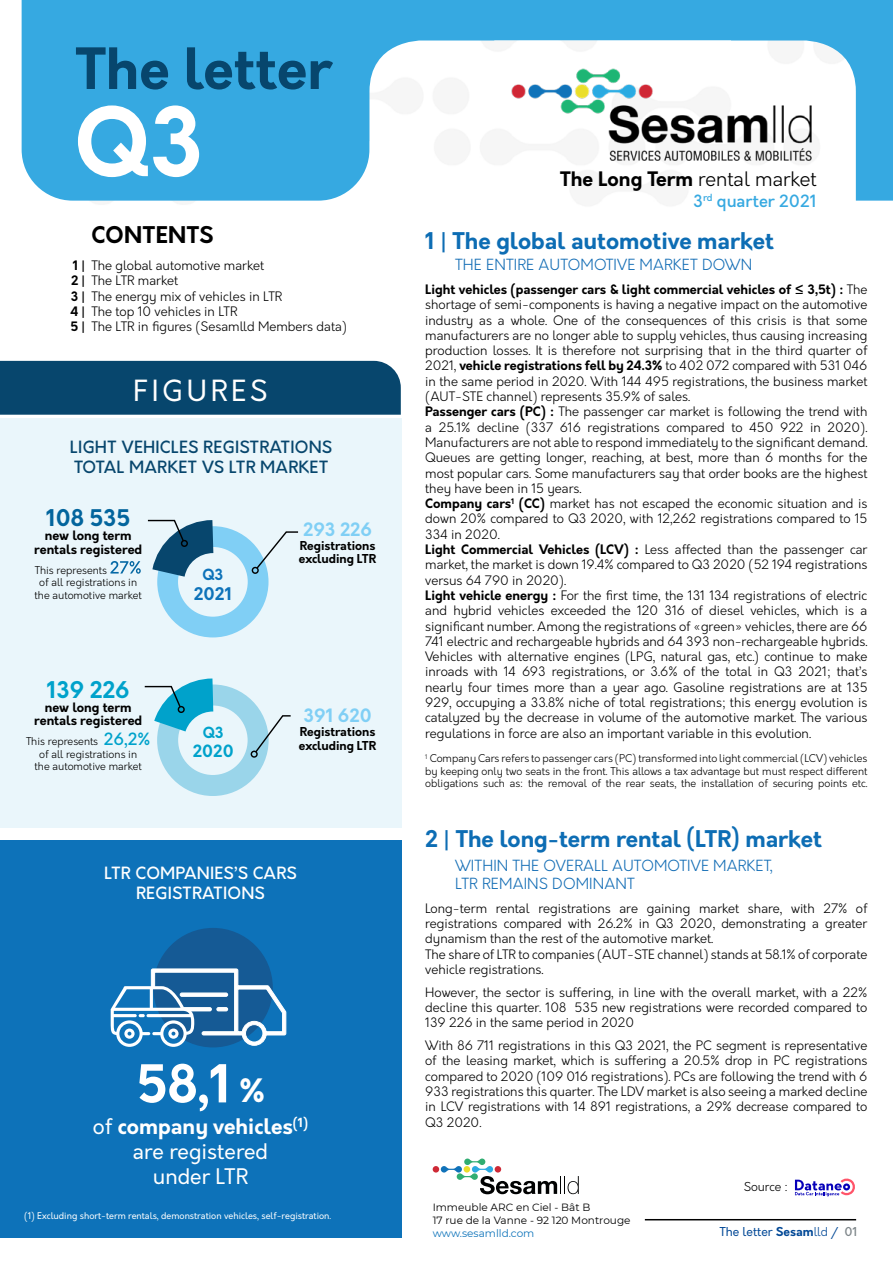
<style>
.page{position:relative;width:893px;height:1263px;background:#fff}
.page>*{position:absolute;margin:0;border:0;box-sizing:border-box;transform-origin:0 0}
.t1{font:700 93px "Orkney";color:#fff}
.t2{font:700 55.5px "Orkney";color:#07466d}
.t3{font:700 51px "Orkney";color:#fff}
.t4{font:28.5px "Orkney";letter-spacing:.12em;color:#fff}
.t5{font:700 22.5px "Orkney";color:#0d6db4}
.t6{font:700 22.5px "Orkney";letter-spacing:.01em;color:#000}
.t7{font:700 22.5px "Orkney";color:#03659d}
.t8{font:700 22.5px "Orkney";color:#00a2cb}
.t9{font:21px/25.2px "Orkney";color:#fff;text-align:center}
.t10{font:300 19.5px "Orkney";color:#000}
.t11{font:700 18px "Orkney";color:#80cff5}
.t12{font:700 17.1px "Orkney";color:#0d72b9}
.t13{font:500 16.5px/19.8px "Orkney";letter-spacing:.01em;color:#07466d}
.t14{font:500 16.5px/19.8px "Orkney";letter-spacing:.01em;color:#fff;text-align:center}
.t15{font:500 16.5px "Orkney";color:#36a9e1}
.t16{font:700 16.5px "Orkney";color:#00a2cb}
.t17{font:300 15px/18px "Orkney";letter-spacing:.01em;color:#136db5}
.t18{font:700 15px "Orkney";color:#00a2cb}
.t19{font:700 15px "Orkney";color:#0d72b9}
.t20{font:300 12.75px/15.3px "Orkney";color:#000}
.t21{font:700 12.75px/15.3px "Orkney";color:#000;text-align:justify}
.t22{font:700 12.6px/14px "Orkney";color:#000;text-align:center}
.t23{font:700 12px/14px "Orkney";color:#000}
.t24{font:12px "Orkney";color:#024896}
.t25{font:300 12px "Orkney";color:#000}
.t26{font:300 10.5px/12.6px "Orkney";color:#000;text-align:center}
.t27{font:10.5px/12.6px "Montserrat";color:#000}
.t28{font:10.5px "Montserrat";color:#0d73ba}
.t29{font:9px "Orkney";color:#fff}
.s1{font-weight:500;font-size:16.5px;color:#fff}
.s2{font-weight:500;font-size:16.5px;color:#00a2cb}
.s3{font-size:31.5px}
.s4{font-weight:700}
.s5{font-size:21px}
.s6{font-weight:300}
.s7{font-weight:500;color:#7e868a}
</style>
<div class="page">
<div style="left:0;top:361px;width:401px;height:54px;background:#07466d"></div>
<div style="left:0;top:840px;width:401px;height:397px;background:#0d72b9"></div>
<div style="left:0;top:418px;width:401px;height:410px;background:#eaf6fb"></div>
<hr style="left:645px;top:1219px;width:211px;height:1px;background:#000">
<svg style="left:795px;top:1178px;width:60px;height:18px"></svg>
<div style="left:157px;top:526px;width:111px;height:111px;border:21px solid #80cff5;border-radius:50%"></div>
<div style="left:157px;top:684px;width:112px;height:112px;border:21px solid #9ad5ea;border-radius:50%"></div>
<svg style="left:255px;top:531px;width:44px;height:39px"></svg>
<div style="left:252px;top:567px;width:7px;height:7px;border:1px solid #000;border-radius:50%"></div>
<svg style="left:254px;top:714px;width:37px;height:40px"></svg>
<div style="left:251px;top:751px;width:7px;height:7px;border:1px solid #000;border-radius:50%"></div>
<svg style="left:147px;top:519px;width:99px;height:93px"></svg>
<div style="left:181px;top:540px;width:7px;height:7px;border:1px solid #000;border-radius:50%"></div>
<svg style="left:144px;top:678px;width:102px;height:90px"></svg>
<div style="left:178px;top:706px;width:7px;height:7px;border:1px solid #000;border-radius:50%"></div>
<div style="left:153px;top:928px;width:120px;height:119px;background:#155a95;border-radius:50%"></div>
<svg style="left:111px;top:968px;width:175px;height:79px"></svg>
<svg style="left:433px;top:1158px;width:146px;height:36px"></svg>
<svg style="left:22px;top:0;width:871px;height:201px;fill:#36a9e1"></svg>
<img style="left:509px;top:63px;width:308px;height:106px">
<h2 class="t2" style="left:75px;top:31px;width:259px">The letter</h2>
<h1 class="t1" style="left:74px;top:80px;width:131px">Q3</h1>
<h3 class="t6" style="left:91px;top:220px;width:124px">CONTENTS</h3>
<p class="t20" style="left:91px;top:258px;width:257px">The global automotive market<br>The LTR market<br>The energy mix of vehicles in LTR<br>The top 10 vehicles in LTR<br>The LTR in figures (Sesamlld Members data)</p>
<p class="t21" style="left:70px;top:258px;width:16px">1 | 2 | 3 | 4 | 5 |</p>
<h3 class="t4" style="left:133px;top:372px;width:136px">FIGURES</h3>
<p class="t13" style="left:70px;top:438px;width:264px">LIGHT VEHICLES REGISTRATIONS<br>TOTAL MARKET VS LTR MARKET</p>
<h3 class="t7" style="left:46px;top:503px;width:86px">108 535</h3>
<p class="t22" style="left:34px;top:529px;width:110px">new long term rentals registered</p>
<p class="t26" style="left:35px;top:564px;width:109px">This represents <span class="s1">27% </span>of all registrations in the automotive market</p>
<h3 class="t11" style="left:303px;top:517px;width:70px">293 226</h3>
<p class="t23" style="left:299px;top:538px;width:79px">Registrations excluding LTR</p>
<p class="t19" style="left:203px;top:564px;width:22px">Q3</p>
<h3 class="t12" style="left:194px;top:582px;width:40px">2021</h3>
<h3 class="t8" style="left:47px;top:674px;width:85px">139 226</h3>
<p class="t22" style="left:34px;top:700px;width:110px">new long term rentals registered</p>
<p class="t26" style="left:26px;top:735px;width:126px">This represents <span class="s2">26,2% </span>of all registrations in<br>the automotive market</p>
<p class="t18" style="left:203px;top:722px;width:22px">Q3</p>
<p class="t16" style="left:193px;top:740px;width:42px">2020</p>
<h3 class="t11" style="left:304px;top:704px;width:70px">391 620</h3>
<p class="t23" style="left:299px;top:725px;width:79px">Registrations excluding LTR</p>
<p class="t14" style="left:104px;top:864px;width:194px">LTR COMPANIES’S CARS<br>REGISTRATIONS</p>
<h3 class="t3" style="left:136px;top:1049px;width:130px">58,1 <span class="s3">%</span></h3>
<h3 class="t9" style="left:93px;top:1114px;width:217px">of <span class="s4">company vehicles</span><sup>(1) </sup>are registered<br>under LTR</h3>
<p class="t29" style="left:24px;top:1209px;width:309px">(1) Excluding short-term rentals, demonstration vehicles, self-registration.</p>
<h3 class="t10" style="left:560px;top:166px;width:258px"><span class="s4">The Long Term</span> rental market</h3>
<p class="t15" style="left:693px;top:190px;width:125px">3<sup>rd</sup> quarter 2021</p>
<h3 class="t5" style="left:425px;top:225px;width:350px">1 | The global automotive market</h3>
<p class="t17" style="left:455px;top:255px;width:299px">THE ENTIRE AUTOMOTIVE MARKET DOWN</p>
<p class="t20" style="left:425px;top:282px;width:444px"><span class="s4">Light vehicles (passenger cars &amp; light commercial vehicles of ≤ 3,5t) :</span> The shortage of semi-components is having a negative impact on the automotive industry as a whole. One of the consequences of this crisis is that some manufacturers are no longer able to supply vehicles, thus causing increasing production losses. It is therefore not surprising that in the third quarter of 2021, <span class="s4">vehicle registrations fell by 24.3%</span> to 402 072 compared with 531 046 in the same period in 2020. With 144 495 registrations, the business market (AUT-STE channel) represents 35.9% of sales.<br><span class="s4">Passenger cars (PC) :</span> The passenger car market is following the trend with a 25.1% decline (337 616 registrations compared to 450 922 in 2020).<br>Manufacturers are not able to respond immediately to the significant demand.<br>Queues are getting longer, reaching, at best, more than 6 months for the most popular cars. Some manufacturers say that order books are the highest they have been in 15 years.<br><span class="s4">Company cars</span><sup>1</sup> <span class="s4">(CC)</span> market has not escaped the economic situation and is down 20% compared to Q3 2020, with 12,262 registrations compared to 15<br>334 in 2020.<br><span class="s4">Light Commercial Vehicles (LCV) :</span> Less affected than the passenger car market, the market is down 19.4% compared to Q3 2020 (52 194 registrations versus 64 790 in 2020).<br><span class="s4">Light vehicle energy :</span> For the first time, the 131 134 registrations of electric and hybrid vehicles exceeded the 120 316 of diesel vehicles, which is a significant number. Among the registrations of «green» vehicles, there are 66<br>741 electric and rechargeable hybrids and 64 393 non-rechargeable hybrids.<br>Vehicles with alternative engines (LPG, natural gas, etc.) continue to make inroads with 14 693 registrations, or 3.6% of the total in Q3 2021; that’s nearly four times more than a year ago. Gasoline registrations are at 135<br>929, occupying a 33.8% niche of total registrations; this energy evolution is catalyzed by the decrease in volume of the automotive market. The various regulations in force are also an important variable in this evolution.</p>
<p class="t26" style="left:425px;top:752px;width:444px;text-align:justify"><sup>1</sup> Company Cars refers to passenger cars (PC) transformed into light commercial (LCV) vehicles by keeping only two seats in the front. This allows a tax advantage but must respect different obligations such as: the removal of the rear seats, the installation of securing points etc.</p>
<h3 class="t5" style="left:425px;top:824px;width:398px">2 | The long-term rental <span class="s5">(</span>LTR<span class="s5">)</span> market</h3>
<p class="t17" style="left:455px;top:857px;width:319px">WITHIN THE OVERALL AUTOMOTIVE MARKET,<br>LTR REMAINS DOMINANT</p>
<p class="t20" style="left:425px;top:901px;width:444px">Long-term rental registrations are gaining market share, with 27% of registrations compared with 26.2% in Q3 2020, demonstrating a greater dynamism than the rest of the automotive market.<br>The share of LTR to companies (AUT-STE channel) stands at 58.1% of corporate vehicle registrations.</p>
<p class="t20" style="left:425px;top:985px;width:444px;text-align:justify">However, the sector is suffering, in line with the overall market, with a 22% decline this quarter. 108 535 new registrations were recorded compared to 139 226 in the same period in 2020</p>
<p class="t20" style="left:425px;top:1038px;width:444px;text-align:justify">With 86 711 registrations in this Q3 2021, the PC segment is representative of the leasing market, which is suffering a 20.5% drop in PC registrations compared to 2020 (109 016 registrations). PCs are following the trend with 6<br>933 registrations this quarter. The LDV market is also seeing a marked decline in LCV registrations with 14 891 registrations, a 29% decrease compared to Q3 2020.</p>
<p class="t27" style="left:433px;top:1201px;width:199px">Immeuble ARC en Ciel - Bât B<br>17 rue de la Vanne - 92 120 Montrouge</p>
<p class="t28" style="left:433px;top:1226px;width:103px">www.sesamlld.com</p>
<p class="t25" style="left:744px;top:1179px;width:46px">Source :</p>
<p class="t24" style="left:719px;top:1224px;width:139px">The letter <span class="s4">Sesam</span><span class="s6">lld</span> / <span class="s7">01</span></p>
</div>
